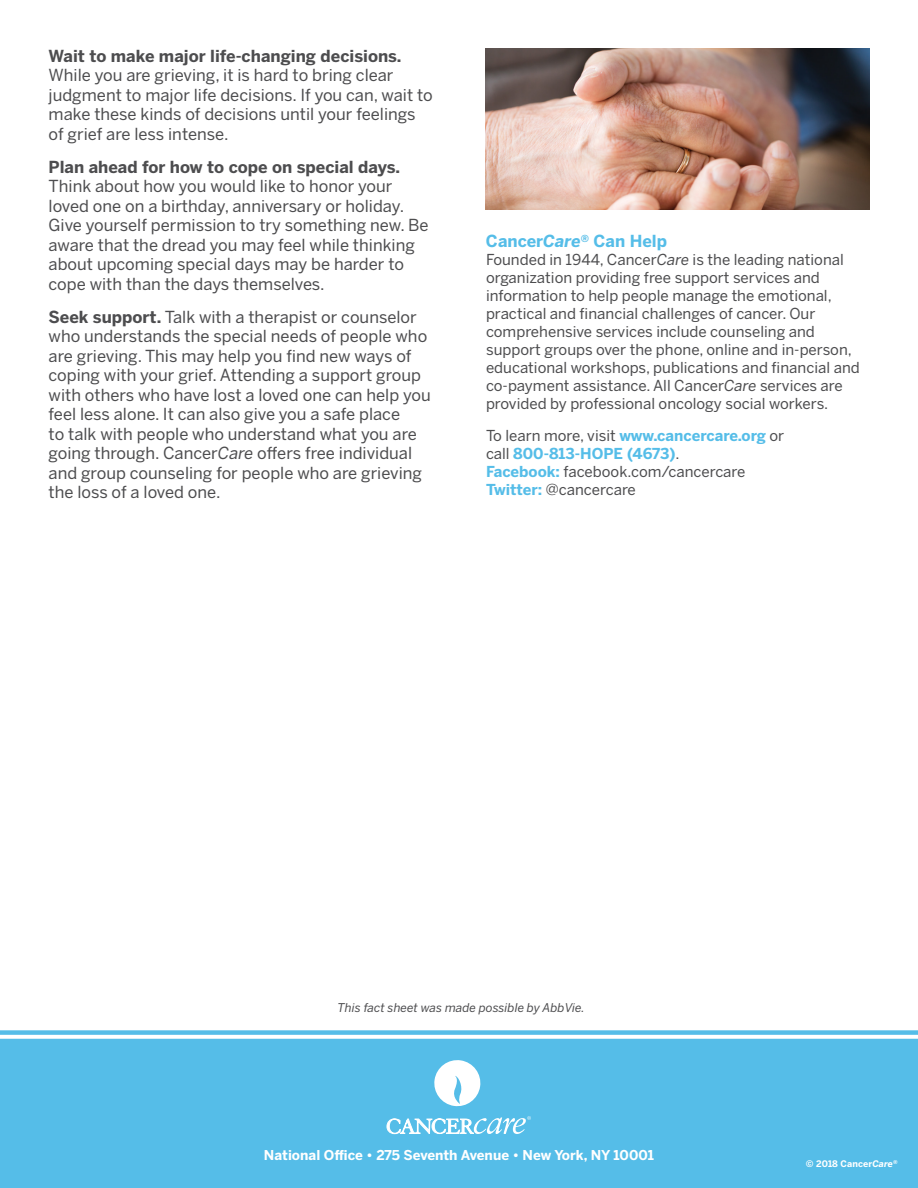
<style>
.page{position:relative;width:918px;height:1188px;background:#fff}
.page>*{position:absolute;margin:0;border:0;box-sizing:border-box;transform-origin:0 0}
.t1{font:16.5px/19.5px "Benton Sans";color:#4d4d4f}
.t2{font:700 16.5px "Benton Sans";color:#4d4d4f}
.t3{font:700 16.5px "Benton Sans";color:#55bde8}
.t4{font:15px/18px "Benton Sans";color:#4d4d4f}
.t5{font:700 13.5px "Benton Sans";color:#fff}
.t6{font:italic 12px "Benton Sans";color:#4d4d4f}
.t7{font:700 9px "Benton Sans";letter-spacing:.01em;color:#fff}
.s1{font-weight:700}
.s2{font-style:italic}
.s3{font-weight:700;color:#55bde8}
</style>
<div class="page">
<div style="left:0;top:1039px;width:918px;height:149px;background:#55bde8"></div>
<svg style="left:433px;top:1058px;width:49px;height:50px"></svg>
<svg style="left:387px;top:1116px;width:144px;height:18px"></svg>
<div style="left:0;top:1030px;width:918px;height:5px;background:#55bde8"></div>
<img style="left:485px;top:49px;width:385px;height:161px">
<p class="t2" style="left:49px;top:46px;width:354px">Wait to make major life-changing decisions.</p>
<p class="t1" style="left:49px;top:65px;width:386px">While you are grieving, it is hard to bring clear judgment to major life decisions. If you can, wait to make these kinds of decisions until your feelings of grief are less intense.</p>
<p class="t2" style="left:49px;top:157px;width:353px">Plan ahead for how to cope on special days.</p>
<p class="t1" style="left:49px;top:176px;width:382px">Think about how you would like to honor your loved one on a birthday, anniversary or holiday.<br>Give yourself permission to try something new. Be aware that the dread you may feel while thinking about upcoming special days may be harder to cope with than the days themselves.</p>
<p class="t1" style="left:49px;top:307px;width:384px"><span class="s1">Seek support.</span> Talk with a therapist or counselor who understands the special needs of people who are grieving. This may help you find new ways of coping with your grief. Attending a support group with others who have lost a loved one can help you feel less alone. It can also give you a safe place<br>to talk with people who understand what you are going through. Cancer<span class="s2">Care</span> offers free individual and group counseling for people who are grieving the loss of a loved one.</p>
<p class="t3" style="left:486px;top:232px;width:183px">Cancer<span class="s2">Care</span><sup>®</sup> Can Help</p>
<p class="t4" style="left:486px;top:251px;width:375px">Founded in 1944, Cancer<span class="s2">Care</span> is the leading national organization providing free support services and information to help people manage the emotional, practical and financial challenges of cancer. Our comprehensive services include counseling and support groups over the phone, online and in-person, educational workshops, publications and financial and co-payment assistance. All Cancer<span class="s2">Care</span> services are provided by professional oncology social workers.</p>
<p class="t4" style="left:486px;top:426px;width:300px">To learn more, visit <span class="s3">www.cancercare.org</span> or call <span class="s3">800-813-HOPE (4673)</span>.<br><span class="s3">Facebook:</span> facebook.com/cancercare<br><span class="s3">Twitter:</span> @cancercare</p>
<p class="t6" style="left:338px;top:1000px;width:249px">This fact sheet was made possible by AbbVie.</p>
<p class="t5" style="left:264px;top:1147px;width:392px">National Office • 275 Seventh Avenue • New York, NY 10001</p>
<p class="t7" style="left:806px;top:1158px;width:93px">© 2018 Cancer<span class="s2">Care</span><sup>®</sup></p>
</div>
